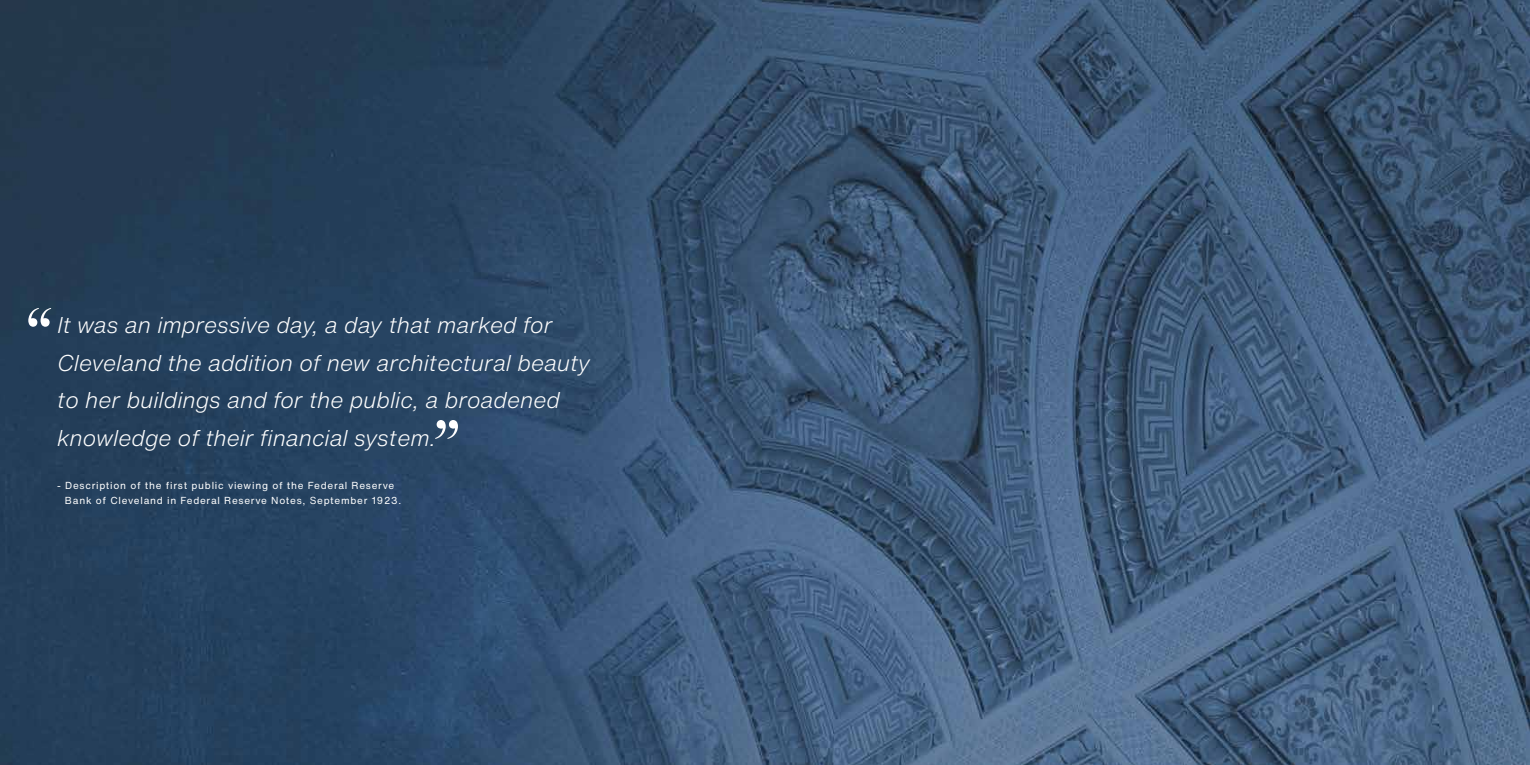
<style>
.page{position:relative;width:1530px;height:765px;background:#fff}
.page>*{position:absolute;margin:0;border:0;box-sizing:border-box;transform-origin:0 0}
.t1{font:73.62px "Bask Old Face";color:#fff}
.t2{font:italic 300 22.5px/37.5px "Helvetica Now Text";color:#fff}
.t3{font:10px/15px "Helvetica Now Text";letter-spacing:.075em;color:#fff}
</style>
<div class="page">
<img style="left:0;top:0;width:1530px;height:765px">
<h1 class="t1" style="left:25px;top:293px;width:31px">“</h1>
<p class="t2" style="left:57px;top:306px;width:535px">It was an impressive day, a day that marked for Cleveland the addition of new architectural beauty to her buildings and for the public, a broadened knowledge of their financial system.</p>
<p class="t3" style="left:65px;top:478px;width:338px;text-indent:-8px">- Description of the first public viewing of the Federal Reserve<br>Bank of Cleveland in Federal Reserve Notes, September 1923.</p>
<h1 class="t1" style="left:432px;top:405px;width:31px">”</h1>
</div>
